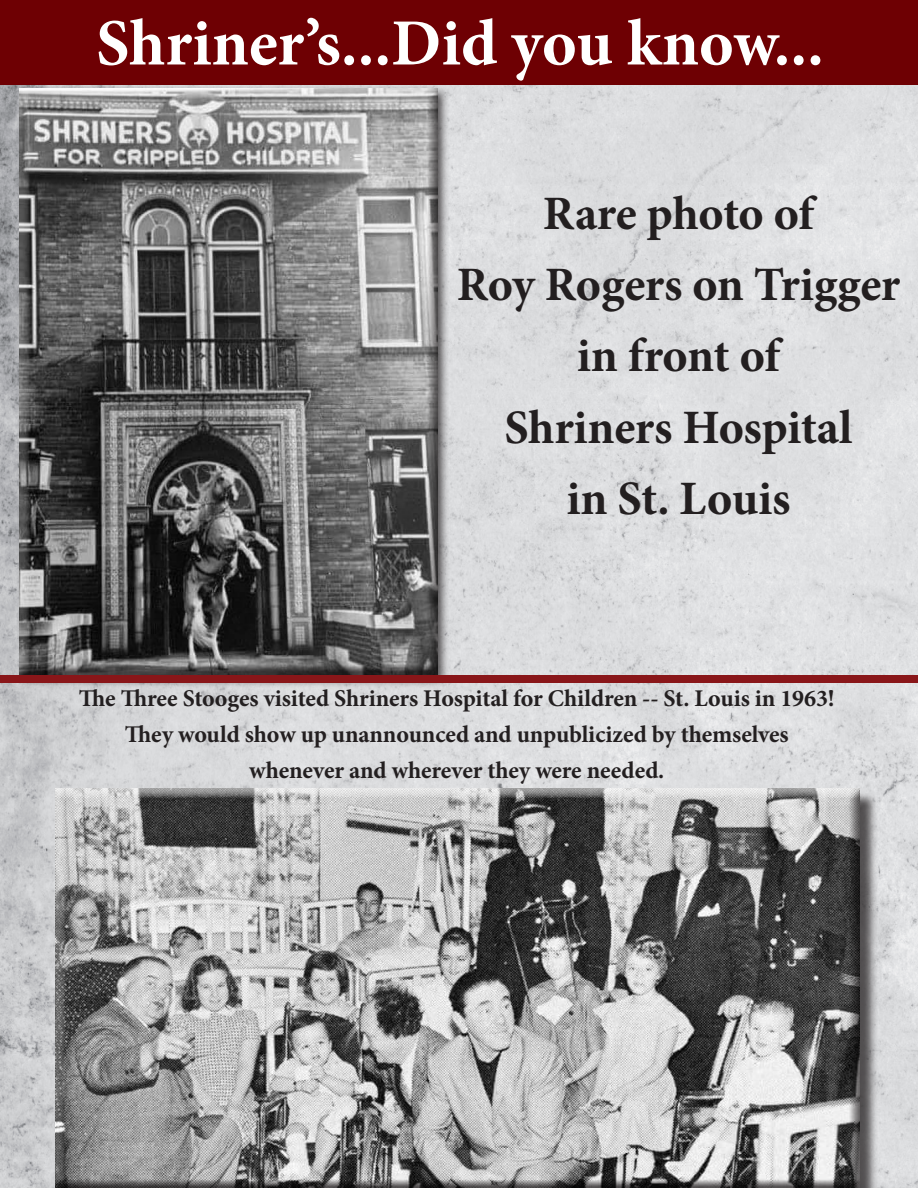
<style>
.page{position:relative;width:918px;height:1188px;background:#fff}
.page>*{position:absolute;margin:0;border:0;box-sizing:border-box;transform-origin:0 0}
.t1{font:700 66px "Minion Pro";color:#fff}
.t2{font:700 48px "Minion Pro";letter-spacing:-.01em;color:#231f20}
.t3{font:700 24px "Minion Pro";letter-spacing:-.005em;color:#231f20}
</style>
<div class="page">
<img style="left:0;top:85px;width:918px;height:1103px">
<div style="left:54px;top:786px;width:816px;height:402px;background:#231f20;opacity:.75"></div>
<div style="left:0;top:0;width:918px;height:85px;background:#6e0003"></div>
<div style="left:16px;top:85px;width:434px;height:603px;background:#231f20;opacity:.75"></div>
<div style="left:18px;top:89px;width:420px;height:587px;background:#231f20;opacity:.75"></div>
<div style="left:0;top:675px;width:918px;height:8px;background:#891619"></div>
<p class="t1" style="left:96px;top:-3px;width:729px">Shriner’s...Did you know...</p>
<p class="t2" style="left:543px;top:180px;width:273px">Rare photo of</p>
<p class="t2" style="left:457px;top:251px;width:445px">Roy Rogers on Trigger</p>
<p class="t2" style="left:577px;top:322px;width:205px">in front of</p>
<p class="t2" style="left:504px;top:393px;width:350px">Shriners Hospital</p>
<p class="t2" style="left:567px;top:465px;width:225px">in St. Louis</p>
<p class="t3" style="left:79px;top:681px;width:757px">The Three Stooges visited Shriners Hospital for Children -- St. Louis in 1963!</p>
<p class="t3" style="left:125px;top:717px;width:665px">They would show up unannounced and unpublicized by themselves</p>
<p class="t3" style="left:249px;top:753px;width:417px">whenever and wherever they were needed.</p>
</div>
